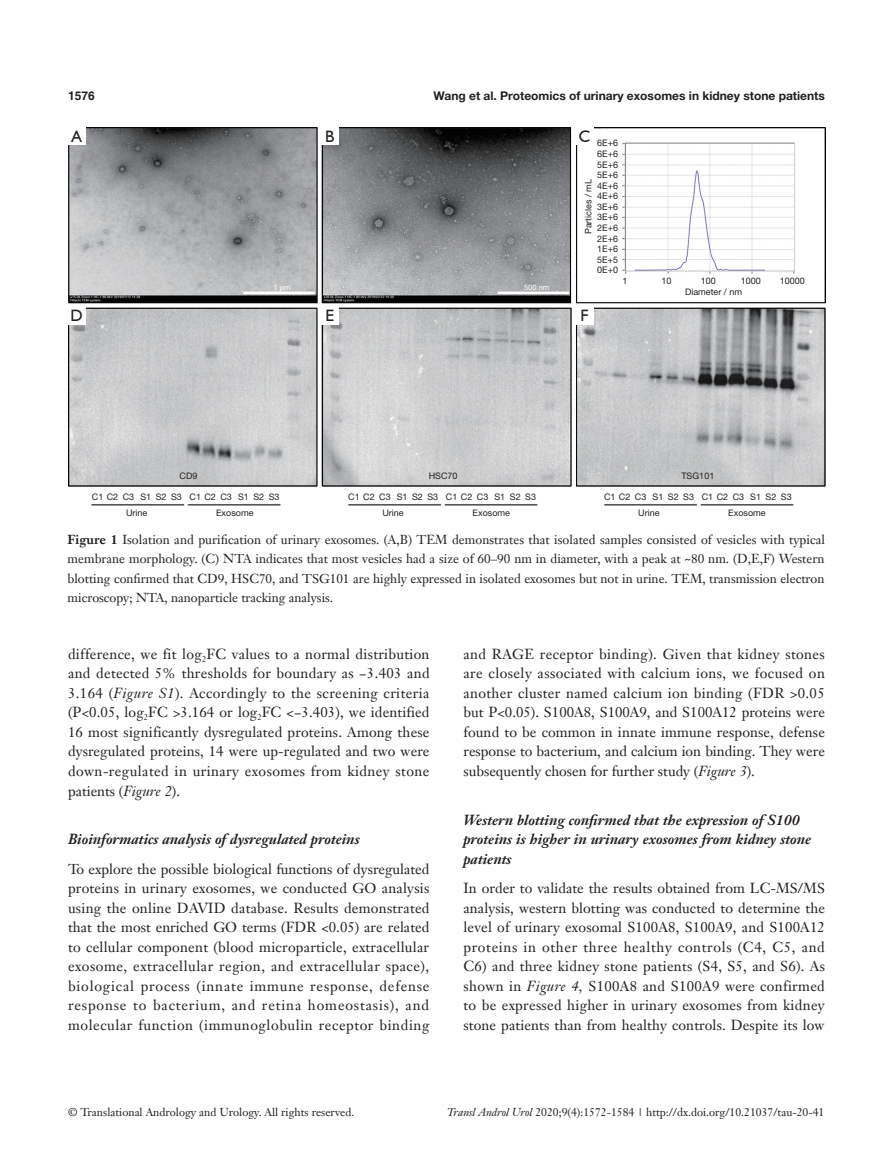
<style>
.page{position:relative;width:893px;height:1170px;background:#fff}
.page>*{position:absolute;margin:0;border:0;box-sizing:border-box;transform-origin:0 0}
.一级标题正体{font:16.5px "Humanist 521 BT";color:#231f20}
.t1{font:14.25px/19.5px "Janson Text LT";letter-spacing:.01em;color:#231f20;text-align:justify}
.t2{font:italic 700 14.25px/19.5px "Janson Text LT";color:#231f20}
.t3{font:12.75px/19.5px "Janson Text LT";color:#231f20;text-align:justify}
.t4{font:700 12px "Helvetica Neue LT Pro";color:#231f20}
.t5{font:700 12px "Helvetica";color:#231f20}
.t6{font:11.25px "Janson Text LT";color:#231f20}
.t7{font:9px "Helvetica Neue LT Pro";color:#231f20}
.t8{font:7.5px "Helvetica Neue LT Pro";color:#fff}
.s1{font-weight:700}
.s2{font-style:italic}
</style>
<div class="page">
<img style="left:68px;top:128px;width:757px;height:378px">
<div style="left:68px;top:128px;width:17px;height:17px;background:#fff"></div>
<div style="left:68px;top:307px;width:17px;height:17px;background:#fff"></div>
<div style="left:322px;top:128px;width:17px;height:17px;background:#fff"></div>
<div style="left:322px;top:307px;width:17px;height:17px;background:#fff"></div>
<div style="left:576px;top:128px;width:17px;height:17px;background:#fff"></div>
<div style="left:576px;top:307px;width:17px;height:17px;background:#fff"></div>
<p class="t5" style="left:68px;top:88px;width:28px">1576</p>
<p class="t4" style="left:434px;top:88px;width:393px">Wang et al. Proteomics of urinary exosomes in kidney stone patients</p>
<p class="一级标题正体" style="left:71px;top:126px;width:12px">A</p>
<p class="一级标题正体" style="left:70px;top:305px;width:14px">D</p>
<p class="一级标题正体" style="left:325px;top:126px;width:11px">B</p>
<p class="t8" style="left:274px;top:282px;width:18px">1 μm</p>
<p class="t8" style="left:524px;top:282px;width:27px">500 nm</p>
<p class="一级标题正体" style="left:326px;top:305px;width:10px">E</p>
<p class="一级标题正体" style="left:579px;top:126px;width:13px">C</p>
<p class="t7" style="left:597px;top:138px;width:22px">6E+6</p>
<p class="t7" style="left:597px;top:148px;width:22px">6E+6</p>
<p class="t7" style="left:597px;top:159px;width:22px">5E+6</p>
<p class="t7" style="left:597px;top:169px;width:22px">5E+6</p>
<p class="t7" style="left:597px;top:180px;width:22px">4E+6</p>
<p class="t7" style="left:597px;top:190px;width:22px">4E+6</p>
<p class="t7" style="left:597px;top:201px;width:22px">3E+6</p>
<p class="t7" style="left:597px;top:212px;width:22px">3E+6</p>
<p class="t7" style="left:597px;top:222px;width:22px">2E+6</p>
<p class="t7" style="left:597px;top:233px;width:22px">2E+6</p>
<p class="t7" style="left:597px;top:243px;width:22px">1E+6</p>
<p class="t7" style="left:597px;top:254px;width:22px">5E+5</p>
<p class="t7" style="left:597px;top:264px;width:22px">0E+0</p>
<p class="t7" style="left:583px;top:234px;width:57px;rotate:-90deg">Particles / mL</p>
<p class="一级标题正体" style="left:580px;top:305px;width:10px">F</p>
<p class="t7" style="left:622px;top:275px;width:7px">1</p>
<p class="t7" style="left:661px;top:275px;width:12px">10</p>
<p class="t7" style="left:701px;top:275px;width:17px">100</p>
<p class="t7" style="left:741px;top:275px;width:22px">1000</p>
<p class="t7" style="left:780px;top:275px;width:27px">10000</p>
<p class="t7" style="left:685px;top:286px;width:59px">Diameter / nm</p>
<p class="t7" style="left:180px;top:470px;width:19px">CD9</p>
<p class="t7" style="left:429px;top:470px;width:30px">HSC70</p>
<p class="t7" style="left:681px;top:470px;width:34px">TSG101</p>
<p class="t7" style="left:92px;top:491px;width:92px">C1 C2 C3 S1 S2 S3</p>
<p class="t7" style="left:190px;top:491px;width:92px">C1 C2 C3 S1 S2 S3</p>
<p class="t7" style="left:348px;top:491px;width:92px">C1 C2 C3 S1 S2 S3</p>
<p class="t7" style="left:446px;top:491px;width:92px">C1 C2 C3 S1 S2 S3</p>
<p class="t7" style="left:604px;top:491px;width:92px">C1 C2 C3 S1 S2 S3</p>
<p class="t7" style="left:702px;top:491px;width:92px">C1 C2 C3 S1 S2 S3</p>
<p class="t7" style="left:126px;top:507px;width:23px">Urine</p>
<p class="t7" style="left:216px;top:507px;width:39px">Exosome</p>
<p class="t7" style="left:382px;top:507px;width:23px">Urine</p>
<p class="t7" style="left:472px;top:507px;width:39px">Exosome</p>
<p class="t7" style="left:638px;top:507px;width:23px">Urine</p>
<p class="t7" style="left:728px;top:507px;width:39px">Exosome</p>
<p class="t3" style="left:68px;top:529px;width:759px"><span class="s1">Figure 1</span> Isolation and purification of urinary exosomes. (A,B) TEM demonstrates that isolated samples consisted of vesicles with typical membrane morphology. (C) NTA indicates that most vesicles had a size of 60–90 nm in diameter, with a peak at ~80 nm. (D,E,F) Western blotting confirmed that CD9, HSC70, and TSG101 are highly expressed in isolated exosomes but not in urine. TEM, transmission electron microscopy; NTA, nanoparticle tracking analysis.</p>
<p class="t1" style="left:68px;top:644px;width:363px">difference, we fit log<sub>2</sub>FC values to a normal distribution and detected 5% thresholds for boundary as −3.403 and 3.164 (<span class="s2">Figure S1</span>). Accordingly to the screening criteria (P&lt;0.05, log<sub>2</sub>FC &gt;3.164 or log<sub>2</sub>FC &lt;−3.403), we identified 16 most significantly dysregulated proteins. Among these dysregulated proteins, 14 were up-regulated and two were down-regulated in urinary exosomes from kidney stone patients (<span class="s2">Figure 2</span>).</p>
<p class="t2" style="left:68px;top:829px;width:293px">Bioinformatics analysis of dysregulated proteins</p>
<p class="t1" style="left:68px;top:858px;width:363px">To explore the possible biological functions of dysregulated proteins in urinary exosomes, we conducted GO analysis using the online DAVID database. Results demonstrated that the most enriched GO terms (FDR &lt;0.05) are related to cellular component (blood microparticle, extracellular exosome, extracellular region, and extracellular space), biological process (innate immune response, defense response to bacterium, and retina homeostasis), and molecular function (immunoglobulin receptor binding</p>
<p class="t1" style="left:463px;top:644px;width:363px">and RAGE receptor binding). Given that kidney stones are closely associated with calcium ions, we focused on another cluster named calcium ion binding (FDR &gt;0.05 but P&lt;0.05). S100A8, S100A9, and S100A12 proteins were found to be common in innate immune response, defense response to bacterium, and calcium ion binding. They were subsequently chosen for further study (<span class="s2">Figure 3</span>).</p>
<p class="t2" style="left:463px;top:809px;width:349px">Western blotting confirmed that the expression of S100 proteins is higher in urinary exosomes from kidney stone patients</p>
<p class="t1" style="left:463px;top:878px;width:363px">In order to validate the results obtained from LC-MS/MS analysis, western blotting was conducted to determine the level of urinary exosomal S100A8, S100A9, and S100A12 proteins in other three healthy controls (C4, C5, and C6) and three kidney stone patients (S4, S5, and S6). As shown in <span class="s2">Figure 4,</span> S100A8 and S100A9 were confirmed to be expressed higher in urinary exosomes from kidney stone patients than from healthy controls. Despite its low</p>
<p class="t6" style="left:68px;top:1104px;width:288px">© Translational Andrology and Urology. All rights reserved.</p>
<p class="t6" style="left:447px;top:1104px;width:379px"><span class="s2">Transl Androl Urol</span> 2020;9(4):1572-1584 | http://dx.doi.org/10.21037/tau-20-41</p>
</div>
